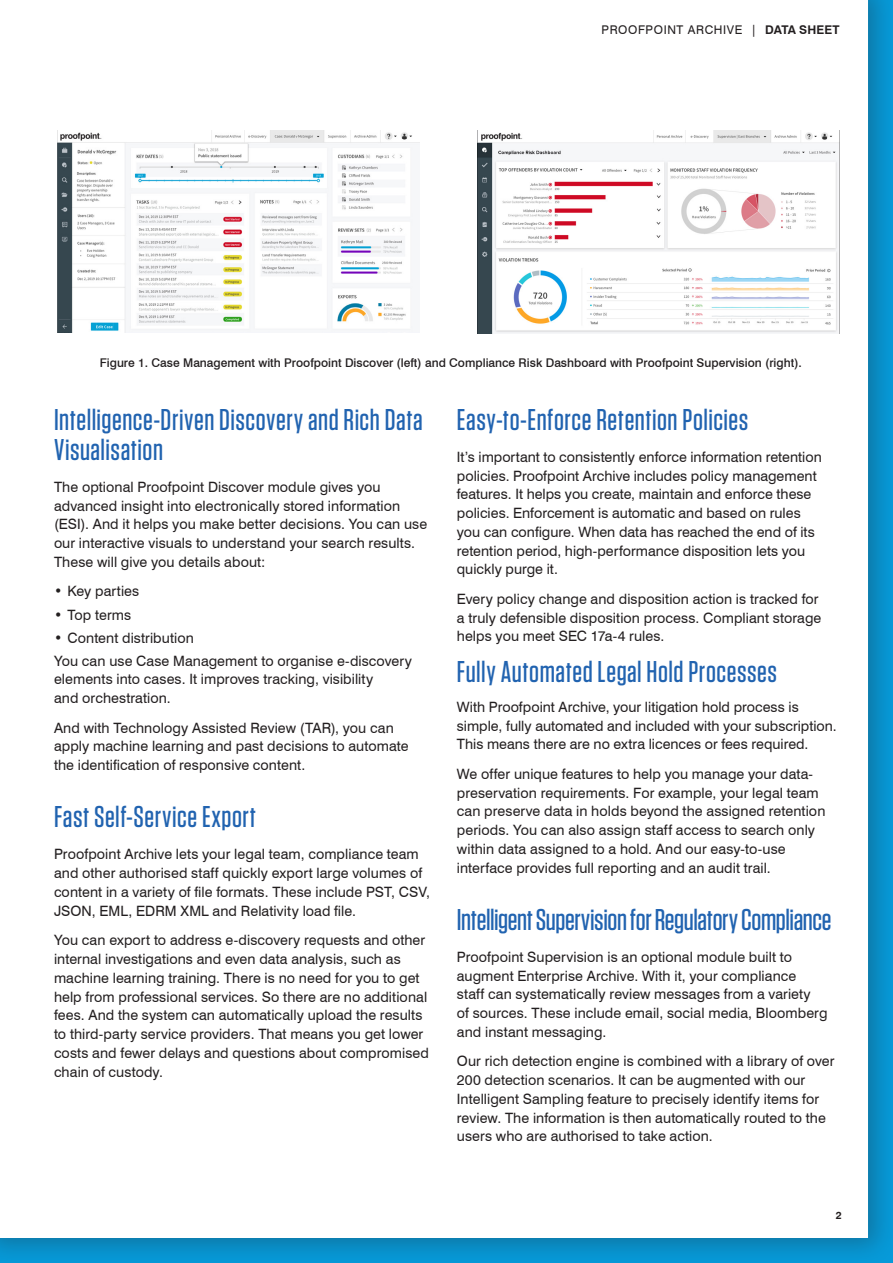
<style>
.page{position:relative;width:893px;height:1263px;background:#fff}
.page>*{position:absolute;margin:0;border:0;box-sizing:border-box;transform-origin:0 0}
.t1{font:500 30px/30px "Tungsten";letter-spacing:.015em;color:#2163b0}
.t2{font:500 30px "Tungsten";letter-spacing:-.015em;color:#2163b0}
.t3{font:14.25px/18.8px "Swiss 721 BT";letter-spacing:.005em;color:#231f20}
.t4{font:500 12px "Swiss 721 BT";color:#231f20}
.t5{font:12px "Swiss 721 BT";letter-spacing:.05em;color:#231f20}
.t6{font:700 10.5px "Swiss 721 BT";color:#231f20}
.s1{font-weight:700}
</style>
<div class="page">
<div style="left:0;top:0;width:893px;height:1263px;background:#231f20;opacity:.3"></div>
<div style="left:0;top:0;width:868px;height:1237px;background:#fff"></div>
<img style="left:58px;top:130px;width:362px;height:203px">
<img style="left:478px;top:130px;width:361px;height:203px">
<p class="t5" style="left:602px;top:22px;width:239px">PROOFPOINT ARCHIVE | <span class="s1">DATA SHEET</span></p>
<p class="t4" style="left:100px;top:355px;width:704px">Figure 1. Case Management with Proofpoint Discover (left) and Compliance Risk Dashboard with Proofpoint Supervision (right).</p>
<h1 class="t1" style="left:54px;top:405px;width:370px">Intelligence-Driven Discovery and Rich Data<br>Visualisation</h1>
<p class="t3" style="left:54px;top:477px;width:375px">The optional Proofpoint Discover module gives you advanced insight into electronically stored information (ESI). And it helps you make better decisions. You can use our interactive visuals to understand your search results.<br>These will give you details about:</p>
<p class="t3" style="left:54px;top:582px;width:87px">• Key parties</p>
<p class="t3" style="left:54px;top:605px;width:79px">• Top terms</p>
<p class="t3" style="left:54px;top:626px;width:359px;line-height:23.1px">• Content distribution<br>You can use Case Management to organise e-discovery</p>
<p class="t3" style="left:54px;top:670px;width:321px">elements into cases. It improves tracking, visibility and orchestration.</p>
<p class="t3" style="left:54px;top:718px;width:356px">And with Technology Assisted Review (TAR), you can apply machine learning and past decisions to automate the identification of responsive content.</p>
<h1 class="t1" style="left:54px;top:802px;width:203px">Fast Self-Service Export</h1>
<p class="t3" style="left:54px;top:845px;width:378px">Proofpoint Archive lets your legal team, compliance team and other authorised staff quickly export large volumes of content in a variety of file formats. These include PST, CSV, JSON, EML, EDRM XML and Relativity load file.</p>
<p class="t3" style="left:54px;top:931px;width:376px">You can export to address e-discovery requests and other internal investigations and even data analysis, such as machine learning training. There is no need for you to get help from professional services. So there are no additional fees. And the system can automatically upload the results to third-party service providers. That means you get lower costs and fewer delays and questions about compromised chain of custody.</p>
<h1 class="t1" style="left:457px;top:405px;width:293px">Easy-to-Enforce Retention Policies</h1>
<p class="t3" style="left:457px;top:447px;width:366px">It’s important to consistently enforce information retention policies. Proofpoint Archive includes policy management features. It helps you create, maintain and enforce these policies. Enforcement is automatic and based on rules you can configure. When data has reached the end of its retention period, high-performance disposition lets you quickly purge it.</p>
<p class="t3" style="left:457px;top:589px;width:366px">Every policy change and disposition action is tracked for a truly defensible disposition process. Compliant storage helps you meet SEC 17a-4 rules.</p>
<h1 class="t1" style="left:457px;top:657px;width:322px">Fully Automated Legal Hold Processes</h1>
<p class="t3" style="left:457px;top:697px;width:381px">With Proofpoint Archive, your litigation hold process is simple, fully automated and included with your subscription.<br>This means there are no extra licences or fees required.</p>
<p class="t3" style="left:457px;top:764px;width:370px">We offer unique features to help you manage your data&shy;preservation requirements. For example, your legal team can preserve data in holds beyond the assigned retention periods. You can also assign staff access to search only within data assigned to a hold. And our easy-to-use interface provides full reporting and an audit trail.</p>
<h1 class="t2" style="left:457px;top:903px;width:376px">Intelligent Supervision for Regulatory Compliance</h1>
<p class="t3" style="left:457px;top:947px;width:372px">Proofpoint Supervision is an optional module built to augment Enterprise Archive. With it, your compliance<br>staff can systematically review messages from a variety<br>of sources. These include email, social media, Bloomberg and instant messaging.</p>
<p class="t3" style="left:457px;top:1052px;width:379px">Our rich detection engine is combined with a library of over 200 detection scenarios. It can be augmented with our Intelligent Sampling feature to precisely identify items for review. The information is then automatically routed to the users who are authorised to take action.</p>
<p class="t6" style="left:836px;top:1208px;width:7px">2</p>
</div>
